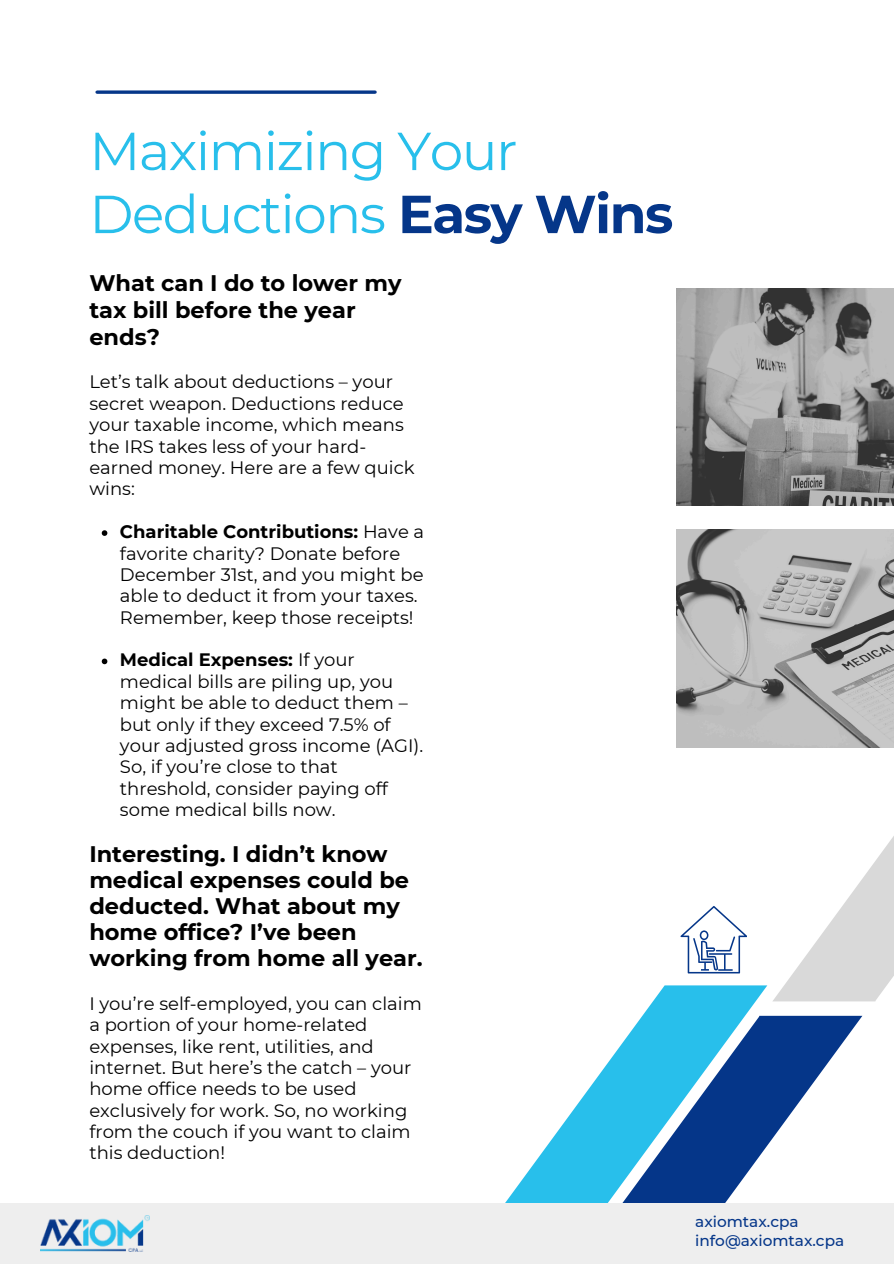
<style>
.page{position:relative;width:894px;height:1264px;background:#fff}
.page>*{position:absolute;margin:0;border:0;box-sizing:border-box;transform-origin:0 0}
.t1{font:53.4px/63px "Montserrat";letter-spacing:-.03em;color:#28bfeb}
.t2{font:700 22.5px/25.8px "Montserrat";color:#000}
.t3{font:18px/21.3px "Montserrat";color:#000}
.t4{font:500 15.3px "Montserrat";color:#053689}
.s1{font-weight:700;color:#053689}
.s2{font-weight:700}
</style>
<div class="page">
<svg style="left:767px;top:1015px;width:95px;height:131px"></svg>
<svg style="left:772px;top:747px;width:121px;height:254px"></svg>
<svg style="left:506px;top:985px;width:261px;height:217px"></svg>
<div style="left:0;top:1202px;width:893px;height:61px;background:#eee"></div>
<img style="left:41px;top:1215px;width:109px;height:36px">
<img style="left:676px;top:288px;width:217px;height:217px">
<img style="left:676px;top:530px;width:217px;height:217px">
<svg style="left:680px;top:906px;width:66px;height:67px"></svg>
<svg style="left:102px;top:530px;width:5px;height:6px"></svg>
<svg style="left:102px;top:658px;width:5px;height:6px"></svg>
<svg style="left:97px;top:90px;width:278px;height:4px"></svg>
<h2 class="t1" style="left:89px;top:119px;width:585px">Maximizing Your<br>Deductions <span class="s1">Easy Wins</span></h2>
<h3 class="t2" style="left:89px;top:269px;width:314px;line-height:27px">What can I do to lower my tax bill before the year ends?</h3>
<p class="t3" style="left:89px;top:371px;width:327px">Let’s talk about deductions – your secret weapon. Deductions reduce your taxable income, which means the IRS takes less of your hard&shy;earned money. Here are a few quick wins:</p>
<p class="t3" style="left:120px;top:521px;width:306px"><span class="s2">Charitable Contributions:</span> Have a favorite charity? Donate before<br>December 31st, and you might be able to deduct it from your taxes.<br>Remember, keep those receipts!</p>
<p class="t3" style="left:120px;top:649px;width:305px"><span class="s2">Medical Expenses:</span> If your medical bills are piling up, you might be able to deduct them – but only if they exceed 7.5% of your adjusted gross income (AGI).<br>So, if you’re close to that threshold, consider paying off some medical bills now.</p>
<p class="t2" style="left:89px;top:841px;width:335px">Interesting. I didn’t know medical expenses could be deducted. What about my home office? I’ve been working from home all year.</p>
<p class="t3" style="left:89px;top:992px;width:334px">I you’re self-employed, you can claim a portion of your home-related expenses, like rent, utilities, and internet. But here’s the catch – your home office needs to be used exclusively for work. So, no working from the couch if you want to claim this deduction!</p>
<h2 class="t4" style="left:695px;top:1212px;width:105px">axiomtax.cpa</h2>
<h3 class="t4" style="left:695px;top:1231px;width:150px">info@axiomtax.cpa</h3>
</div>
